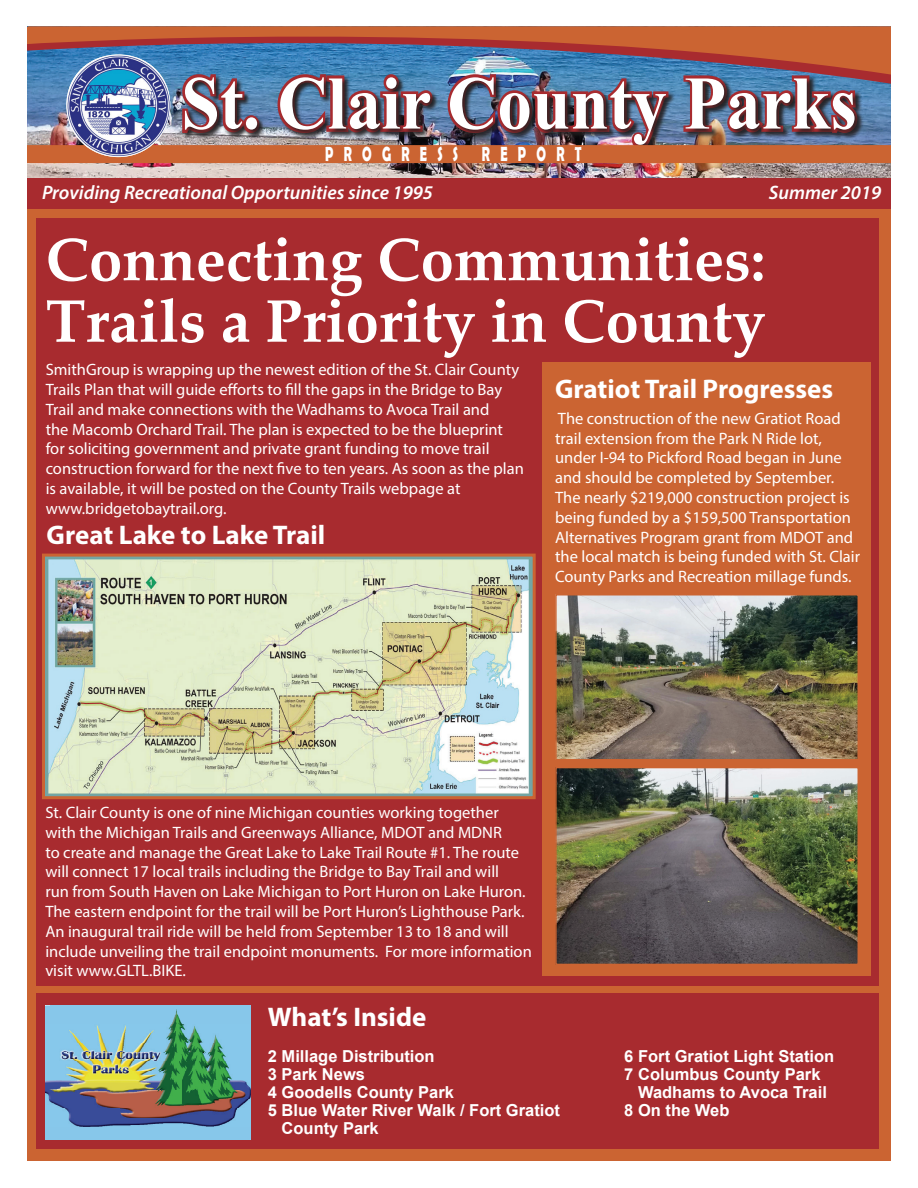
<style>
.page{position:relative;width:918px;height:1188px;background:#fff}
.page>*{position:absolute;margin:0;border:0;box-sizing:border-box;transform-origin:0 0}
.t1{font:700 60px/61.5px "Palatino Linotype";color:#fff}
.t2{font:700 27px "Myriad Pro";color:#fff}
.t3{font:700 20.55px "Berlin Sans FB Demi";letter-spacing:.8em;color:#fff;scale:.62 1}
.t4{font:italic 600 19.5px "Myriad Pro";color:#fff}
.t5{font:16.5px/19.8px "Myriad Pro";color:#fff}
.t6{font:700 16.5px "Arial";color:#fff}
</style>
<div class="page">
<div style="left:27px;top:193px;width:864px;height:968px;background:#cb6432"></div>
<img style="left:27px;top:84px;width:864px;height:94px">
<div style="left:37px;top:218px;width:842px;height:768px;background:#a82b2f"></div>
<div style="left:27px;top:178px;width:864px;height:30px;background:#a82b2f"></div>
<svg style="left:27px;top:26px;width:864px;height:58px;background:#8e6767"></svg>
<img style="left:179px;top:70px;width:682px;height:75px">
<img style="left:185px;top:77px;width:670px;height:68px">
<div style="left:27px;top:145px;width:864px;height:18px;background:#cb6432;border:2px solid #cb6432"></div>
<img style="left:66px;top:54px;width:104px;height:103px">
<div style="left:37px;top:994px;width:842px;height:155px;background:#a82b2f"></div>
<img style="left:46px;top:1006px;width:205px;height:133px">
<div style="left:542px;top:363px;width:328px;height:613px;background:#cb6432"></div>
<img style="left:558px;top:597px;width:298px;height:161px">
<div style="left:555px;top:594px;width:304px;height:167px;border:2px solid #cb6432"></div>
<img style="left:558px;top:770px;width:298px;height:192px">
<div style="left:555px;top:767px;width:304px;height:198px;border:2px solid #cb6432"></div>
<img style="left:46px;top:558px;width:486px;height:237px">
<div style="left:42px;top:554px;width:494px;height:245px;border:3px solid #cb6432"></div>
<p class="t3" style="left:325px;top:142px;width:415px">PROGRESS REPORT</p>
<p class="t4" style="left:42px;top:180px;width:393px">Providing Recreational Opportunities since 1995</p>
<p class="t4" style="left:769px;top:180px;width:114px">Summer 2019</p>
<h1 class="t1" style="left:46px;top:227px;width:721px">Connecting Communities:<br>Trails a Priority in County</h1>
<p class="t5" style="left:46px;top:360px;width:480px">SmithGroup is wrapping up the newest edition of the St. Clair County Trails Plan that will guide efforts to fill the gaps in the Bridge to Bay Trail and make connections with the Wadhams to Avoca Trail and<br>the Macomb Orchard Trail. The plan is expected to be the blueprint for soliciting government and private grant funding to move trail construction forward for the next five to ten years. As soon as the plan is available, it will be posted on the County Trails webpage at www.bridgetobaytrail.org.</p>
<h2 class="t2" style="left:47px;top:517px;width:280px">Great Lake to Lake Trail</h2>
<h2 class="t2" style="left:555px;top:372px;width:280px">Gratiot Trail Progresses</h2>
<p class="t5" style="left:555px;top:408px;width:307px">The construction of the new Gratiot Road trail extension from the Park N Ride lot, under I-94 to Pickford Road began in June and should be completed by September.<br>The nearly $219,000 construction project is being funded by a $159,500 Transportation Alternatives Program grant from MDOT and the local match is being funded with St. Clair County Parks and Recreation millage funds.</p>
<p class="t5" style="left:45px;top:802px;width:488px">St. Clair County is one of nine Michigan counties working together with the Michigan Trails and Greenways Alliance, MDOT and MDNR<br>to create and manage the Great Lake to Lake Trail Route #1. The route will connect 17 local trails including the Bridge to Bay Trail and will<br>run from South Haven on Lake Michigan to Port Huron on Lake Huron.<br>The eastern endpoint for the trail will be Port Huron’s Lighthouse Park.<br>An inaugural trail ride will be held from September 13 to 18 and will include unveiling the trail endpoint monuments. For more information visit www.GLTL.BIKE.</p>
<h2 class="t2" style="left:268px;top:999px;width:160px">What’s Inside</h2>
<p class="t6" style="left:268px;top:1045px;width:168px">2 Millage Distribution</p>
<p class="t6" style="left:268px;top:1063px;width:99px">3 Park News</p>
<p class="t6" style="left:268px;top:1081px;width:188px">4 Goodells County Park</p>
<p class="t6" style="left:268px;top:1099px;width:294px">5 Blue Water River Walk / Fort Gratiot</p>
<p class="t6" style="left:282px;top:1117px;width:99px">County Park</p>
<p class="t6" style="left:624px;top:1045px;width:211px">6 Fort Gratiot Light Station</p>
<p class="t6" style="left:624px;top:1063px;width:198px">7 Columbus County Park</p>
<p class="t6" style="left:638px;top:1081px;width:190px">Wadhams to Avoca Trail</p>
<p class="t6" style="left:624px;top:1099px;width:107px">8 On the Web</p>
</div>
